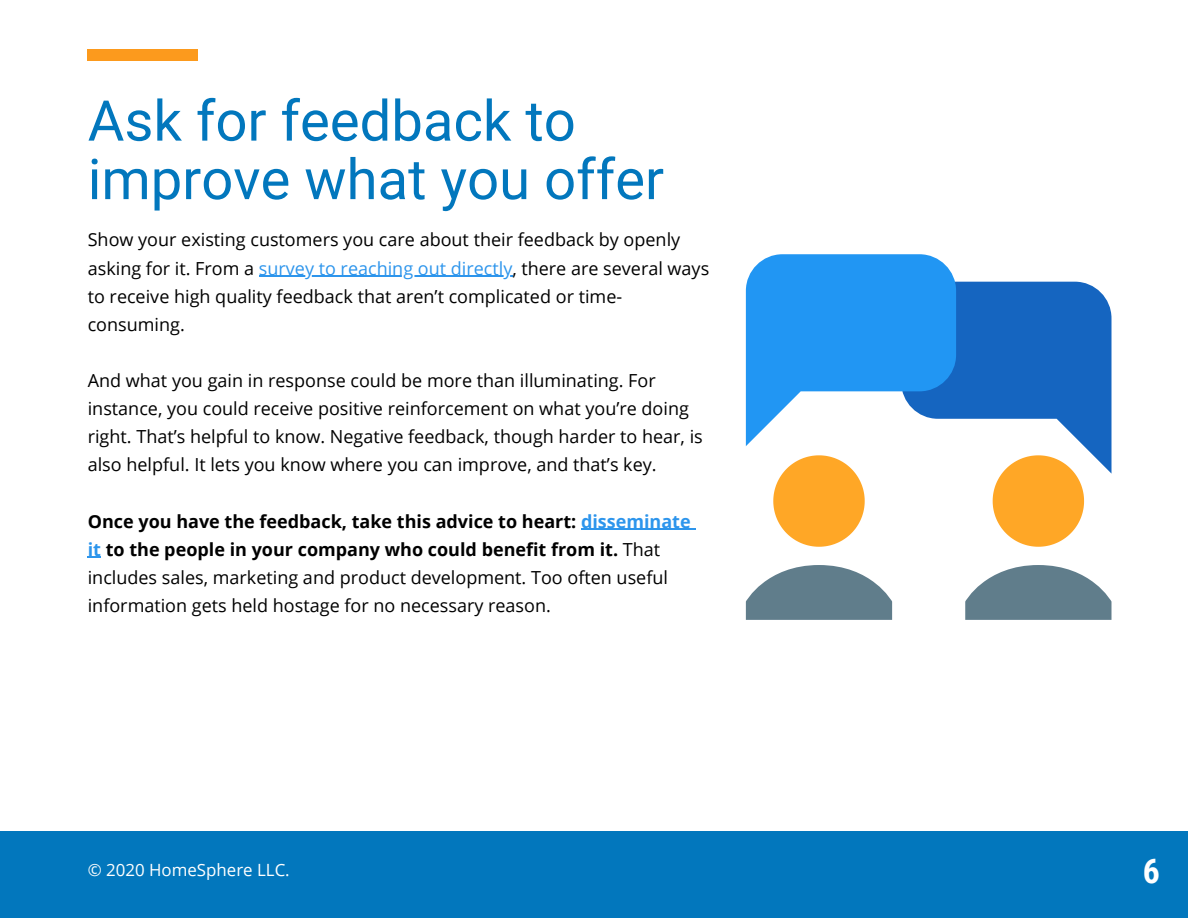
<style>
.page{position:relative;width:1188px;height:918px;background:#fff}
.page>*{position:absolute;margin:0;border:0;box-sizing:border-box;transform-origin:0 0}
.t1{font:56.25px/58.5px "Roboto";color:#0277bd}
.t2{font:700 33.75px "Roboto Condensed";color:#fff}
.t3{font:18px/28.2px "Open Sans";color:#000}
.t4{font:16.8px "Open Sans";color:#fff}
.s1{color:#2d95ec}
.s2{font-weight:700}
.s3{font-weight:700;color:#2d95ec}
</style>
<div class="page">
<div style="left:0;top:831px;width:1188px;height:87px;background:#0277bd"></div>
<hr style="left:259px;top:276px;width:253px;height:1px;background:#2d95ec">
<hr style="left:581px;top:529px;width:110px;height:1px;background:#2d95ec">
<svg style="left:88px;top:557px;width:13px;height:1px"></svg>
<div style="left:88px;top:49px;width:110px;height:12px;background:#fc9a1d"></div>
<svg style="left:746px;top:254px;width:366px;height:293px"></svg>
<svg style="left:746px;top:565px;width:146px;height:55px"></svg>
<svg style="left:965px;top:565px;width:147px;height:55px"></svg>
<h1 class="t1" style="left:88px;top:89px;width:578px">Ask for feedback to improve what you offer</h1>
<p class="t3" style="left:88px;top:225px;width:623px">Show your existing customers you care about their feedback by openly asking for it. From a <span class="s1">survey to reaching out directly</span>, there are several ways to receive high quality feedback that aren’t complicated or time&shy;consuming.</p>
<p class="t3" style="left:88px;top:366px;width:617px">And what you gain in response could be more than illuminating. For instance, you could receive positive reinforcement on what you’re doing right. That’s helpful to know. Negative feedback, though harder to hear, is also helpful. It lets you know where you can improve, and that’s key.</p>
<p class="t3" style="left:88px;top:507px;width:604px"><span class="s2">Once you have the feedback, take this advice to heart:</span> <span class="s3">disseminate it</span> <span class="s2">to the people in your company who could benefit from it.</span> That includes sales, marketing and product development. Too often useful information gets held hostage for no necessary reason.</p>
<p class="t4" style="left:88px;top:859px;width:204px">© 2020 HomeSphere LLC.</p>
<h2 class="t2" style="left:1143px;top:847px;width:19px">6</h2>
</div>
